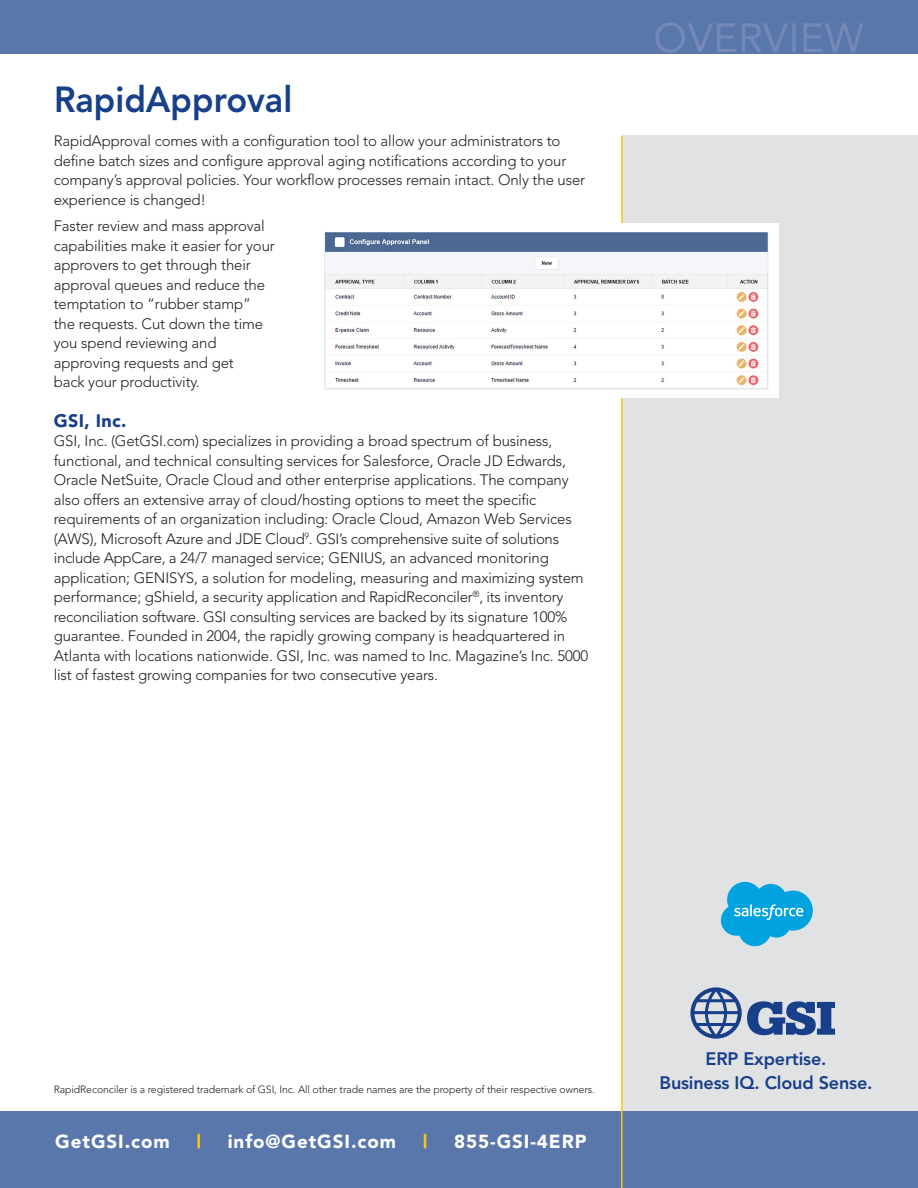
<style>
.page{position:relative;width:918px;height:1188px;background:#fff}
.page>*{position:absolute;margin:0;border:0;box-sizing:border-box;transform-origin:0 0}
.t1{font:40.5px "Avenir";letter-spacing:.02em;color:#7489b7}
.t2{font:800 36px "Avenir";color:#173f8a;scale:.95 1}
.t3{font:900 18.75px "Avenir";letter-spacing:.05em;color:#fff}
.t4{font:900 18.75px "Avenir";color:#feca0a}
.t5{font:800 18px/24px "Avenir";letter-spacing:-.01em;color:#173f8a;text-align:center}
.t6{font:900 18px "Avenir";letter-spacing:.02em;color:#173f8a}
.text{font:300 15px/19.5px "Avenir";letter-spacing:-.01em;color:#231f20}
.t7{font:300 10.5px "Avenir";letter-spacing:-.01em;color:#231f20}
</style>
<div class="page">
<div style="left:623px;top:135px;width:295px;height:976px;background:#e1e2e4"></div>
<div style="left:0;top:1111px;width:918px;height:77px;background:#5977ab"></div>
<div style="left:0;top:0;width:918px;height:54px;background:#5977ab"></div>
<hr style="left:621px;top:136px;width:2px;height:1052px;background:#feca0a">
<div style="left:317px;top:224px;width:461px;height:174px;background:#fff"></div>
<img style="left:324px;top:232px;width:445px;height:158px">
<svg style="left:690px;top:987px;width:145px;height:52px"></svg>
<svg style="left:721px;top:882px;width:92px;height:64px"></svg>
<p class="t2" style="left:54px;top:78px;width:252px">RapidApproval</p>
<p class="text" style="left:54px;top:131px;width:533px">RapidApproval comes with a configuration tool to allow your administrators to define batch sizes and configure approval aging notifications according to your company’s approval policies. Your workflow processes remain intact. Only the user experience is changed!</p>
<p class="text" style="left:54px;top:216px;width:223px">Faster review and mass approval capabilities make it easier for your approvers to get through their approval queues and reduce the temptation to “rubber stamp” the requests. Cut down the time you spend reviewing and approving requests and get<br>back your productivity.</p>
<p class="t6" style="left:54px;top:410px;width:74px">GSI, Inc.</p>
<p class="text" style="left:54px;top:431px;width:536px">GSI, Inc. (GetGSI.com) specializes in providing a broad spectrum of business, functional, and technical consulting services for Salesforce, Oracle JD Edwards, Oracle NetSuite, Oracle Cloud and other enterprise applications. The company also offers an extensive array of cloud/hosting options to meet the specific requirements of an organization including: Oracle Cloud, Amazon Web Services (AWS), Microsoft Azure and JDE Cloud<sup>9</sup>. GSI’s comprehensive suite of solutions include AppCare, a 24/7 managed service; GENIUS, an advanced monitoring application; GENISYS, a solution for modeling, measuring and maximizing system performance; gShield, a security application and RapidReconciler<sup>®</sup>, its inventory reconciliation software. GSI consulting services are backed by its signature 100% guarantee. Founded in 2004, the rapidly growing company is headquartered in Atlanta with locations nationwide. GSI, Inc. was named to Inc. Magazine’s Inc. 5000 list of fastest growing companies for two consecutive years.</p>
<p class="t1" style="left:653px;top:14px;width:212px">OVERVIEW</p>
<p class="t7" style="left:54px;top:1083px;width:543px">RapidReconciler is a registered trademark of GSI, Inc. All other trade names are the property of their respective owners.</p>
<p class="t3" style="left:55px;top:1130px;width:116px">GetGSI.com</p>
<p class="t4" style="left:197px;top:1130px;width:6px">|</p>
<p class="t3" style="left:228px;top:1130px;width:170px">info@GetGSI.com</p>
<p class="t4" style="left:423px;top:1130px;width:6px">|</p>
<p class="t3" style="left:454px;top:1130px;width:134px">855-GSI-4ERP</p>
<p class="t5" style="left:660px;top:1047px;width:214px">ERP Expertise.<br>Business IQ. Cloud Sense.</p>
</div>
